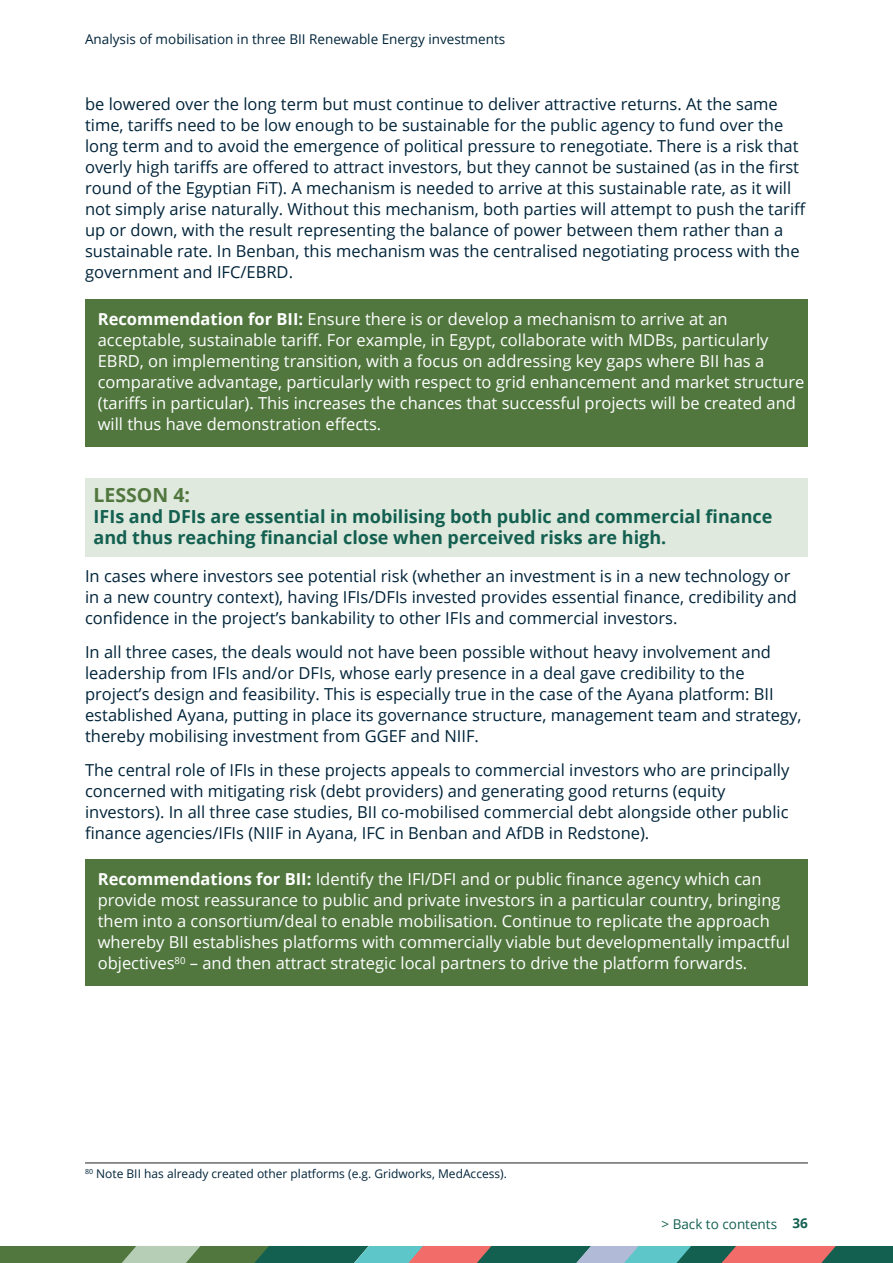
<style>
.page{position:relative;width:893px;height:1263px;background:#fff}
.page>*{position:absolute;margin:0;border:0;box-sizing:border-box;transform-origin:0 0}
.Heading_3{font:700 19.5px "Open Sans";color:#51773f}
.Heading_3-2{font:700 18px/21px "Open Sans";color:#136051}
.Text{font:16.5px/21px "Open Sans";color:#00243a}
.Heading_4{font:16.5px/21px "Open Sans";color:#fff}
.t1{font:13.5px "Open Sans";color:#00243a}
.t2{font:13.5px "Open Sans";color:#136051}
.Footnote_text{font:12px "Open Sans";color:#00243a}
.s1{font-weight:700}
</style>
<div class="page">
<svg style="left:0;top:1246px;width:893px;height:17px;background:#67806e"></svg>
<div style="left:85px;top:300px;width:723px;height:147px;background:#51773f"></div>
<div style="left:85px;top:479px;width:723px;height:78px;background:#dfe9dd"></div>
<div style="left:85px;top:860px;width:723px;height:126px;background:#51773f"></div>
<hr style="left:85px;top:1163px;width:723px;height:1px;background:#231f20">
<p class="t1" style="left:85px;top:30px;width:422px">Analysis of mobilisation in three BII Renewable Energy investments</p>
<p class="Text" style="left:85px;top:94px;width:723px">be lowered over the long term but must continue to deliver attractive returns. At the same time, tariffs need to be low enough to be sustainable for the public agency to fund over the long term and to avoid the emergence of political pressure to renegotiate. There is a risk that overly high tariffs are offered to attract investors, but they cannot be sustained (as in the first round of the Egyptian FiT). A mechanism is needed to arrive at this sustainable rate, as it will not simply arise naturally. Without this mechanism, both parties will attempt to push the tariff up or down, with the result representing the balance of power between them rather than a sustainable rate. In Benban, this mechanism was the centralised negotiating process with the government and IFC/EBRD.</p>
<p class="Heading_4" style="left:98px;top:308px;width:708px"><span class="s1">Recommendation for BII:</span> Ensure there is or develop a mechanism to arrive at an acceptable, sustainable tariff. For example, in Egypt, collaborate with MDBs, particularly EBRD, on implementing transition, with a focus on addressing key gaps where BII has a comparative advantage, particularly with respect to grid enhancement and market structure (tariffs in particular). This increases the chances that successful projects will be created and will thus have demonstration effects.</p>
<p class="Heading_3" style="left:94px;top:481px;width:98px">LESSON 4:</p>
<p class="Heading_3-2" style="left:94px;top:505px;width:680px">IFIs and DFIs are essential in mobilising both public and commercial finance and thus reaching financial close when perceived risks are high.</p>
<p class="Text" style="left:85px;top:565px;width:713px">In cases where investors see potential risk (whether an investment is in a new technology or in a new country context), having IFIs/DFIs invested provides essential finance, credibility and confidence in the project’s bankability to other IFIs and commercial investors.</p>
<p class="Text" style="left:85px;top:641px;width:718px">In all three cases, the deals would not have been possible without heavy involvement and leadership from IFIs and/or DFIs, whose early presence in a deal gave credibility to the project’s design and feasibility. This is especially true in the case of the Ayana platform: BII established Ayana, putting in place its governance structure, management team and strategy, thereby mobilising investment from GGEF and NIIF.</p>
<p class="Text" style="left:85px;top:759px;width:706px">The central role of IFIs in these projects appeals to commercial investors who are principally concerned with mitigating risk (debt providers) and generating good returns (equity investors). In all three case studies, BII co-mobilised commercial debt alongside other public finance agencies/IFIs (NIIF in Ayana, IFC in Benban and AfDB in Redstone).</p>
<p class="Heading_4" style="left:98px;top:868px;width:694px"><span class="s1">Recommendations for BII:</span> Identify the IFI/DFI and or public finance agency which can provide most reassurance to public and private investors in a particular country, bringing them into a consortium/deal to enable mobilisation. Continue to replicate the approach whereby BII establishes platforms with commercially viable but developmentally impactful objectives<sup>80</sup> – and then attract strategic local partners to drive the platform forwards.</p>
<p class="Footnote_text" style="left:85px;top:1165px;width:423px"><sup>80</sup> Note BII has already created other platforms (e.g. Gridworks, MedAccess).</p>
<p class="t2" style="left:661px;top:1215px;width:148px">&gt; Back to contents <span class="s1">36</span></p>
</div>
